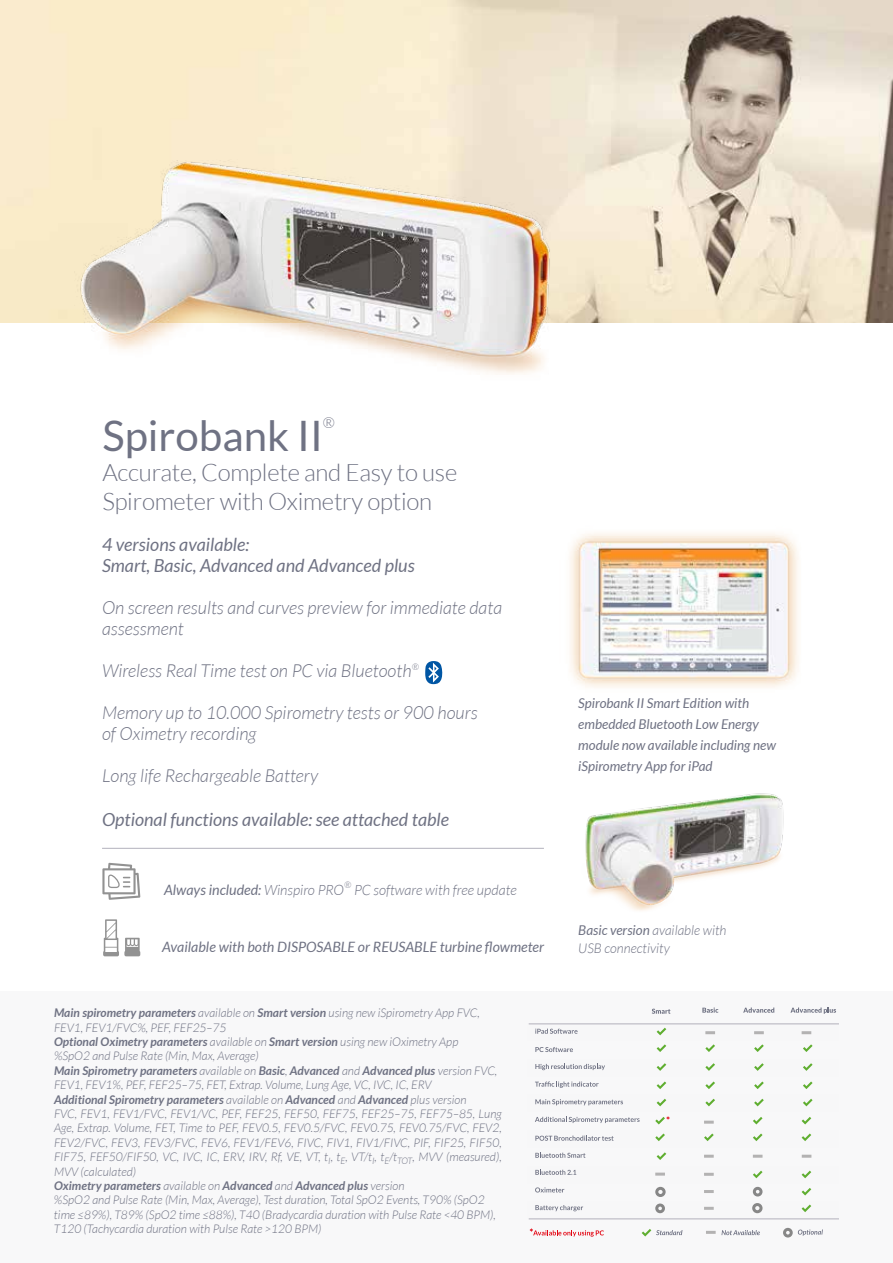
<style>
.page{position:relative;width:893px;height:1263px;background:#fff}
.page>*{position:absolute;margin:0;border:0;box-sizing:border-box;transform-origin:0 0}
.t1{font:42px "Lato";color:#6f7283}
.t2{font:300 24px/28.8px "Lato";letter-spacing:-.01em;color:#6f7283}
.t3{font:italic 300 18px/21px "Lato";color:#6f7283}
.t4{font:italic 18px/21px "Lato";color:#6f7283}
.t5{font:300 15px "Lato";color:#6f7283}
.t6{font:italic 14.25px "Lato";color:#6f7283}
.t7{font:italic 300 14.25px "Lato";color:#6f7283}
.t8{font:italic 13.5px/21px "Lato";color:#6f7283}
.t9{font:italic 300 13.5px/18px "Lato";color:#6f7283}
.t10{font:italic 300 12px/14.4px "Lato";color:#6f7283}
.t11{font:italic 300 9px "Lato";color:#6f7283}
.s1{font-weight:300}
.s2{font-weight:700}
.s3{font-weight:400}
</style>
<div class="page">
<img style="left:0;top:0;width:893px;height:322px">
<hr style="left:102px;top:848px;width:442px;height:1px;background:#b3b2bc">
<div style="left:0;top:991px;width:893px;height:272px;background:#f8f8f9"></div>
<img style="left:5px;top:64px;width:622px;height:311px">
<svg style="left:102px;top:863px;width:38px;height:37px"></svg>
<svg style="left:425px;top:661px;width:18px;height:23px"></svg>
<img style="left:570px;top:533px;width:229px;height:155px">
<img style="left:585px;top:793px;width:199px;height:118px">
<svg style="left:103px;top:919px;width:37px;height:37px"></svg>
<hr style="left:529px;top:1023px;width:310px;height:1px;background:#b2b0bb">
<hr style="left:529px;top:1218px;width:310px;height:1px;background:#b2b0bb">
<svg style="left:753px;top:1117px;width:9px;height:7px"></svg>
<svg style="left:753px;top:1133px;width:9px;height:8px"></svg>
<svg style="left:754px;top:1044px;width:10px;height:8px"></svg>
<svg style="left:754px;top:1063px;width:10px;height:8px"></svg>
<svg style="left:754px;top:1081px;width:10px;height:8px"></svg>
<svg style="left:754px;top:1099px;width:10px;height:7px"></svg>
<svg style="left:802px;top:1117px;width:9px;height:7px"></svg>
<svg style="left:802px;top:1133px;width:9px;height:8px"></svg>
<svg style="left:802px;top:1170px;width:9px;height:8px"></svg>
<svg style="left:753px;top:1170px;width:9px;height:8px"></svg>
<svg style="left:802px;top:1188px;width:9px;height:7px"></svg>
<svg style="left:803px;top:1044px;width:10px;height:8px"></svg>
<svg style="left:803px;top:1063px;width:10px;height:8px"></svg>
<svg style="left:803px;top:1081px;width:10px;height:8px"></svg>
<svg style="left:803px;top:1099px;width:10px;height:7px"></svg>
<svg style="left:704px;top:1121px;width:10px;height:3px"></svg>
<svg style="left:704px;top:1173px;width:10px;height:3px"></svg>
<svg style="left:704px;top:1155px;width:10px;height:3px"></svg>
<svg style="left:753px;top:1155px;width:9px;height:3px"></svg>
<svg style="left:802px;top:1155px;width:9px;height:3px"></svg>
<svg style="left:704px;top:1133px;width:10px;height:8px"></svg>
<svg style="left:705px;top:1044px;width:10px;height:8px"></svg>
<svg style="left:705px;top:1063px;width:10px;height:8px"></svg>
<svg style="left:705px;top:1081px;width:10px;height:8px"></svg>
<svg style="left:705px;top:1031px;width:10px;height:3px"></svg>
<svg style="left:754px;top:1031px;width:10px;height:3px"></svg>
<svg style="left:802px;top:1031px;width:9px;height:3px"></svg>
<svg style="left:655px;top:1172px;width:10px;height:3px"></svg>
<svg style="left:802px;top:1204px;width:9px;height:8px"></svg>
<svg style="left:655px;top:1186px;width:108px;height:28px"></svg>
<div style="left:655px;top:1203px;width:10px;height:10px;border:3px solid #878787;border-radius:50%"></div>
<svg style="left:655px;top:1133px;width:10px;height:8px"></svg>
<svg style="left:657px;top:1028px;width:9px;height:7px"></svg>
<svg style="left:657px;top:1044px;width:9px;height:8px"></svg>
<svg style="left:657px;top:1063px;width:9px;height:8px"></svg>
<svg style="left:657px;top:1081px;width:9px;height:8px"></svg>
<svg style="left:705px;top:1099px;width:10px;height:7px"></svg>
<svg style="left:657px;top:1099px;width:9px;height:7px"></svg>
<svg style="left:657px;top:1152px;width:9px;height:8px"></svg>
<div style="left:783px;top:1228px;width:10px;height:9px;border:3px solid #878787;border-radius:50%"></div>
<svg style="left:535px;top:1028px;width:43px;height:6px"></svg>
<svg style="left:706px;top:1230px;width:54px;height:5px"></svg>
<svg style="left:642px;top:1229px;width:40px;height:7px"></svg>
<svg style="left:798px;top:1229px;width:25px;height:7px"></svg>
<svg style="left:652px;top:1009px;width:18px;height:5px"></svg>
<svg style="left:702px;top:1007px;width:16px;height:6px"></svg>
<svg style="left:743px;top:1007px;width:31px;height:6px"></svg>
<svg style="left:790px;top:1007px;width:46px;height:7px"></svg>
<svg style="left:535px;top:1047px;width:38px;height:5px"></svg>
<svg style="left:535px;top:1064px;width:70px;height:6px"></svg>
<svg style="left:535px;top:1081px;width:64px;height:7px"></svg>
<svg style="left:535px;top:1099px;width:88px;height:6px"></svg>
<svg style="left:535px;top:1117px;width:105px;height:6px"></svg>
<svg style="left:535px;top:1135px;width:79px;height:6px"></svg>
<svg style="left:535px;top:1153px;width:50px;height:5px"></svg>
<svg style="left:535px;top:1170px;width:41px;height:5px"></svg>
<svg style="left:535px;top:1187px;width:29px;height:5px"></svg>
<svg style="left:535px;top:1205px;width:48px;height:6px"></svg>
<svg style="left:530px;top:1228px;width:74px;height:8px"></svg>
<svg style="left:655px;top:1116px;width:15px;height:8px"></svg>
<h1 class="t1" style="left:102px;top:412px;width:222px">Spirobank II</h1>
<p class="t5" style="left:323px;top:415px;width:14px">®</p>
<h2 class="t2" style="left:102px;top:458px;width:356px">Accurate, Complete and Easy to use<br>Spirometer with Oximetry option</h2>
<h3 class="t4" style="left:102px;top:535px;width:314px">4 versions available:<br>Smart, Basic, Advanced and Advanced plus</h3>
<h3 class="t3" style="left:102px;top:598px;width:402px">On screen results and curves preview for immediate data assessment</h3>
<h3 class="t3" style="left:102px;top:661px;width:318px">Wireless Real Time test on PC via Bluetooth<sup>®</sup></h3>
<h3 class="t3" style="left:102px;top:703px;width:377px">Memory up to 10.000 Spirometry tests or 900 hours of Oximetry recording</h3>
<h3 class="t3" style="left:102px;top:766px;width:218px">Long life Rechargeable Battery</h3>
<h3 class="t4" style="left:102px;top:809px;width:349px">Optional functions available: see attached table</h3>
<p class="t11" style="left:344px;top:880px;width:9px">®</p>
<p class="t6" style="left:164px;top:882px;width:181px">Always included: <span class="s1">Winspiro PRO</span></p>
<p class="t7" style="left:354px;top:882px;width:164px">PC software with free update</p>
<p class="t6" style="left:162px;top:939px;width:384px">Available with both DISPOSABLE or REUSABLE turbine flowmeter</p>
<p class="t10" style="left:54px;top:1006px;width:449px"><span class="s2">Main spirometry parameters</span> available on <span class="s2">Smart version</span> using new iSpirometry App FVC, FEV1, FEV1/FVC%, PEF, FEF25–75<br><span class="s2">Optional Oximetry parameters</span> available on <span class="s2">Smart version</span> using new iOximetry App<br>%SpO2 and Pulse Rate (Min, Max, Average)<br><span class="s2">Main Spirometry parameters</span> available on <span class="s2">Basic</span>, <span class="s2">Advanced</span> and <span class="s2">Advanced plus</span> version FVC, FEV1, FEV1%, PEF, FEF25–75, FET, Extrap. Volume, Lung Age, VC, IVC, IC, ERV<br><span class="s2">Additional Spirometry parameters</span> available on <span class="s2">Advanced</span> and <span class="s2">Advanced</span> plus version<br>FVC, FEV1, FEV1/FVC, FEV1/VC, PEF, FEF25, FEF50, FEF75, FEF25–75, FEF75–85, Lung Age, Extrap. Volume, FET, Time to PEF, FEV0.5, FEV0.5/FVC, FEV0.75, FEV0.75/FVC, FEV2, FEV2/FVC, FEV3, FEV3/FVC, FEV6, FEV1/FEV6, FIVC, FIV1, FIV1/FIVC, PIF, FIF25, FIF50, FIF75, FEF50/FIF50, VC, IVC, IC, ERV, IRV, Rf, VE, VT, t<sub>I</sub>, t<sub>E</sub>, VT/t<sub>I</sub>, t<sub>E</sub>/t<sub>TOT</sub>, MVV (measured), MVV (calculated)<br><span class="s2">Oximetry parameters</span> available on <span class="s2">Advanced</span> and <span class="s2">Advanced plus</span> version<br>%SpO2 and Pulse Rate (Min, Max, Average), Test duration, Total SpO2 Events, T90% (SpO2 time ≤89%), T89% (SpO2 time ≤88%), T40 (Bradycardia duration with Pulse Rate &lt;40 BPM), T120 (Tachycardia duration with Pulse Rate &gt;120 BPM)</p>
<p class="t8" style="left:578px;top:693px;width:199px">Spirobank II Smart Edition with embedded Bluetooth Low Energy module now available including new iSpirometry App for iPad</p>
<p class="t9" style="left:578px;top:921px;width:150px"><span class="s3">Basic version</span> available with<br>USB connectivity</p>
</div>
